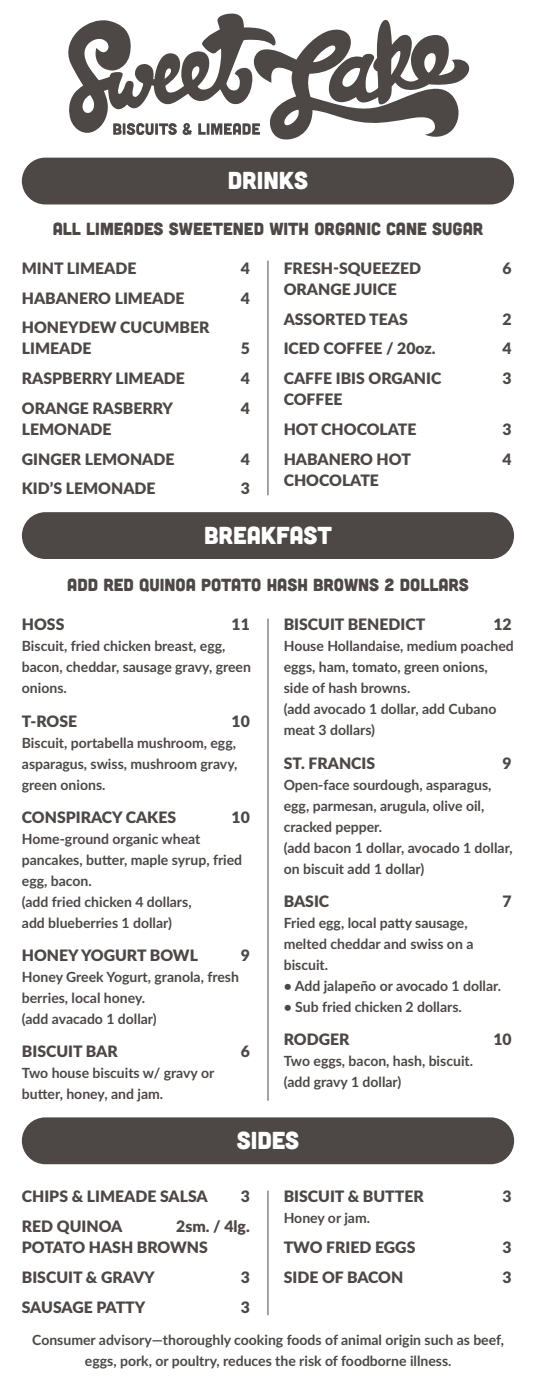
<style>
.page{position:relative;width:536px;height:1386px;background:#fff}
.page>*{position:absolute;margin:0;border:0;box-sizing:border-box;transform-origin:0 0}
.t1{font:24.5px "Cubano";color:#fff}
.t2{font:17.5px "Cubano";color:#4d4846}
.t3{font:900 15.75px/29.8px "Lato";color:#4d4846}
.t4{font:700 14px/21px "Lato";color:#4d4846}
</style>
<div class="page">
<div style="left:22px;top:512px;width:492px;height:47px;background:#4d4846;border-radius:23px"></div>
<div style="left:22px;top:158px;width:492px;height:46px;background:#4d4846;border-radius:23px"></div>
<div style="left:22px;top:1117px;width:492px;height:47px;background:#4d4846;border-radius:23px"></div>
<hr style="left:267px;top:619px;width:1px;height:482px;background:#4d4846">
<hr style="left:267px;top:261px;width:1px;height:234px;background:#4d4846">
<hr style="left:267px;top:1191px;width:1px;height:124px;background:#4d4846">
<svg style="left:68px;top:13px;width:402px;height:127px"></svg>
<h1 class="t1" style="left:227px;top:165px;width:82px">DRINKS</h1>
<p class="t2" style="left:53px;top:218px;width:432px">ALL LIMEADES SWEETENED WITH ORGANIC CANE SUGAR</p>
<p class="t3" style="left:22px;top:252px;width:116px">MINT LIMEADE</p>
<p class="t3" style="left:241px;top:252px;width:11px">4</p>
<p class="t3" style="left:22px;top:282px;width:164px">HABANERO LIMEADE</p>
<p class="t3" style="left:241px;top:282px;width:11px">4</p>
<p class="t3" style="left:22px;top:316px;width:189px;line-height:21px">HONEYDEW CUCUMBER<br>LIMEADE</p>
<p class="t3" style="left:241px;top:333px;width:11px">5</p>
<p class="t3" style="left:22px;top:363px;width:164px">RASPBERRY LIMEADE</p>
<p class="t3" style="left:240px;top:363px;width:11px">4</p>
<p class="t3" style="left:22px;top:392px;width:153px">ORANGE RASBERRY</p>
<p class="t3" style="left:240px;top:392px;width:11px">4</p>
<p class="t3" style="left:22px;top:413px;width:154px">LEMONADE<br>GINGER LEMONADE</p>
<p class="t3" style="left:240px;top:443px;width:11px">4</p>
<p class="t3" style="left:22px;top:473px;width:135px">KID’S LEMONADE</p>
<p class="t3" style="left:241px;top:473px;width:11px">3</p>
<p class="t3" style="left:283px;top:252px;width:139px">FRESH-SQUEEZED</p>
<p class="t3" style="left:502px;top:252px;width:11px">6</p>
<p class="t3" style="left:283px;top:273px;width:125px">ORANGE JUICE<br>ASSORTED TEAS</p>
<p class="t3" style="left:502px;top:303px;width:11px">2</p>
<p class="t3" style="left:283px;top:333px;width:153px">ICED COFFEE / 20oz.</p>
<p class="t3" style="left:502px;top:333px;width:11px">4</p>
<p class="t3" style="left:283px;top:363px;width:159px">CAFFE IBIS ORGANIC</p>
<p class="t3" style="left:502px;top:363px;width:11px">3</p>
<p class="t3" style="left:283px;top:384px;width:134px">COFFEE<br>HOT CHOCOLATE</p>
<p class="t3" style="left:502px;top:413px;width:11px">3</p>
<p class="t3" style="left:283px;top:443px;width:129px">HABANERO HOT</p>
<p class="t3" style="left:502px;top:443px;width:11px">4</p>
<p class="t3" style="left:283px;top:464px;width:97px">CHOCOLATE</p>
<h1 class="t1" style="left:204px;top:520px;width:129px">BREAKFAST</h1>
<p class="t2" style="left:67px;top:574px;width:403px">ADD RED QUINOA POTATO HASH BROWNS 2 DOLLARS</p>
<p class="t3" style="left:22px;top:609px;width:44px">HOSS</p>
<p class="t3" style="left:231px;top:609px;width:20px">11</p>
<p class="t4" style="left:22px;top:635px;width:230px">Biscuit, fried chicken breast, egg, bacon, cheddar, sausage gravy, green onions.</p>
<p class="t3" style="left:22px;top:705px;width:57px">T-ROSE</p>
<p class="t3" style="left:231px;top:705px;width:20px">10</p>
<p class="t4" style="left:22px;top:731px;width:217px;text-align:justify">Biscuit, portabella mushroom, egg, asparagus, swiss, mushroom gravy, green onions.</p>
<p class="t3" style="left:22px;top:802px;width:156px">CONSPIRACY CAKES</p>
<p class="t3" style="left:231px;top:802px;width:20px">10</p>
<p class="t4" style="left:22px;top:828px;width:222px">Home-ground organic wheat pancakes, butter, maple syrup, fried egg, bacon.<br>(add fried chicken 4 dollars,<br>add blueberries 1 dollar)</p>
<p class="t3" style="left:22px;top:940px;width:177px">HONEY YOGURT BOWL</p>
<p class="t3" style="left:241px;top:940px;width:11px">9</p>
<p class="t4" style="left:22px;top:966px;width:218px">Honey Greek Yogurt, granola, fresh berries, local honey.<br>(add avacado 1 dollar)</p>
<p class="t3" style="left:22px;top:1036px;width:97px">BISCUIT BAR</p>
<p class="t3" style="left:241px;top:1036px;width:11px">6</p>
<p class="t4" style="left:22px;top:1062px;width:194px">Two house biscuits w/ gravy or butter, honey, and jam.</p>
<p class="t3" style="left:284px;top:609px;width:143px">BISCUIT BENEDICT</p>
<p class="t3" style="left:493px;top:609px;width:20px">12</p>
<p class="t4" style="left:284px;top:635px;width:231px">House Hollandaise, medium poached eggs, ham, tomato, green onions, side of hash browns.<br>(add avocado 1 dollar, add Cubano meat 3 dollars)</p>
<p class="t3" style="left:284px;top:747px;width:93px">ST. FRANCIS</p>
<p class="t3" style="left:502px;top:747px;width:11px">9</p>
<p class="t4" style="left:284px;top:773px;width:230px">Open-face sourdough, asparagus, egg, parmesan, arugula, olive oil, cracked pepper.<br>(add bacon 1 dollar, avocado 1 dollar, on biscuit add 1 dollar)</p>
<p class="t3" style="left:284px;top:886px;width:47px">BASIC</p>
<p class="t3" style="left:502px;top:886px;width:11px">7</p>
<p class="t4" style="left:284px;top:912px;width:191px">Fried egg, local patty sausage, melted cheddar and swiss on a biscuit.</p>
<p class="t4" style="left:284px;top:975px;width:219px">• Add jalapeño or avocado 1 dollar.</p>
<p class="t4" style="left:284px;top:996px;width:180px">• Sub fried chicken 2 dollars.</p>
<p class="t3" style="left:284px;top:1024px;width:67px">RODGER</p>
<p class="t3" style="left:493px;top:1024px;width:20px">10</p>
<p class="t4" style="left:284px;top:1050px;width:191px">Two eggs, bacon, hash, biscuit. (add gravy 1 dollar)</p>
<h1 class="t1" style="left:237px;top:1125px;width:64px">SIDES</h1>
<p class="t3" style="left:22px;top:1181px;width:187px">CHIPS &amp; LIMEADE SALSA</p>
<p class="t3" style="left:240px;top:1181px;width:11px">3</p>
<p class="t3" style="left:22px;top:1211px;width:102px">RED QUINOA</p>
<p class="t3" style="left:22px;top:1215px;width:229px;line-height:21px;text-indent:154px">2sm. / 4lg.<br>POTATO HASH BROWNS</p>
<p class="t3" style="left:22px;top:1262px;width:134px">BISCUIT &amp; GRAVY</p>
<p class="t3" style="left:241px;top:1262px;width:11px">3</p>
<p class="t3" style="left:22px;top:1291px;width:125px">SAUSAGE PATTY</p>
<p class="t3" style="left:241px;top:1291px;width:11px">3</p>
<p class="t3" style="left:283px;top:1181px;width:141px">BISCUIT &amp; BUTTER</p>
<p class="t3" style="left:502px;top:1181px;width:11px">3</p>
<p class="t4" style="left:283px;top:1207px;width:88px">Honey or jam.</p>
<p class="t3" style="left:283px;top:1232px;width:133px">TWO FRIED EGGS</p>
<p class="t3" style="left:502px;top:1232px;width:11px">3</p>
<p class="t3" style="left:283px;top:1262px;width:121px">SIDE OF BACON</p>
<p class="t3" style="left:502px;top:1262px;width:11px">3</p>
<p class="t4" style="left:32px;top:1329px;width:473px;text-align:center">Consumer advisory—thoroughly cooking foods of animal origin such as beef, eggs, pork, or poultry, reduces the risk of foodborne illness.</p>
</div>
